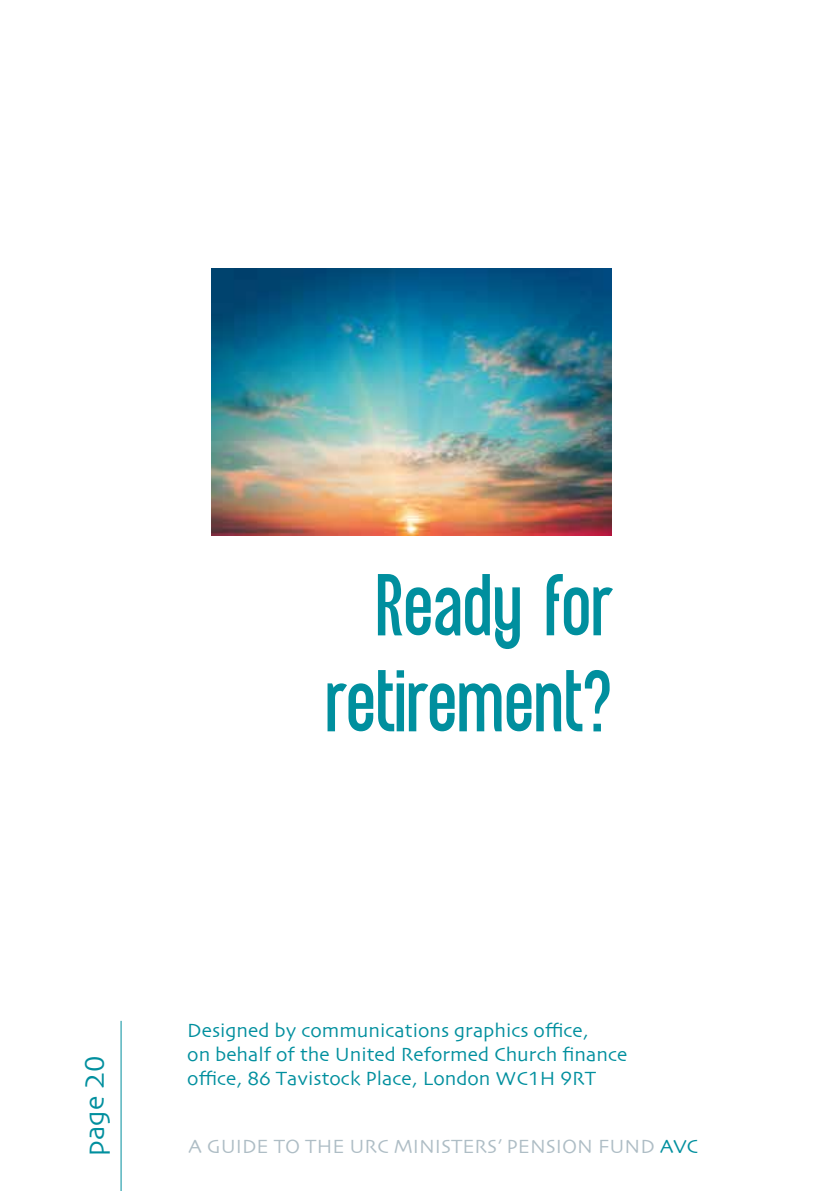
<style>
.page{position:relative;width:840px;height:1191px;background:#fff}
.page>*{position:absolute;margin:0;border:0;box-sizing:border-box;transform-origin:0 0}
.t1{font:96px/96px "Equal Sans Demo";color:#008f9e;text-align:center}
.t2{font:28px "Skia";color:#008f9e}
.t3{font:20px/24px "Skia";color:#008f9e}
.t4{font:20px "Skia";color:#aebdc5}
.s1{color:#008f9e}
</style>
<div class="page">
<hr style="left:120px;top:1020px;width:1px;height:171px;background:#008f9e">
<img style="left:212px;top:268px;width:399px;height:267px">
<h1 class="t1" style="left:327px;top:559px;width:288px">Ready for retirement?</h1>
<h2 class="t2" style="left:78px;top:1155px;width:101px;rotate:-90deg">page 20</h2>
<p class="t3" style="left:187px;top:1019px;width:441px">Designed by communications graphics office,<br>on behalf of the United Reformed Church finance office, 86 Tavistock Place, London WC1H 9RT</p>
<p class="t4" style="left:188px;top:1134px;width:510px">A GUIDE TO THE URC MINISTERS’ PENSION FUND <span class="s1">AVC</span></p>
</div>
